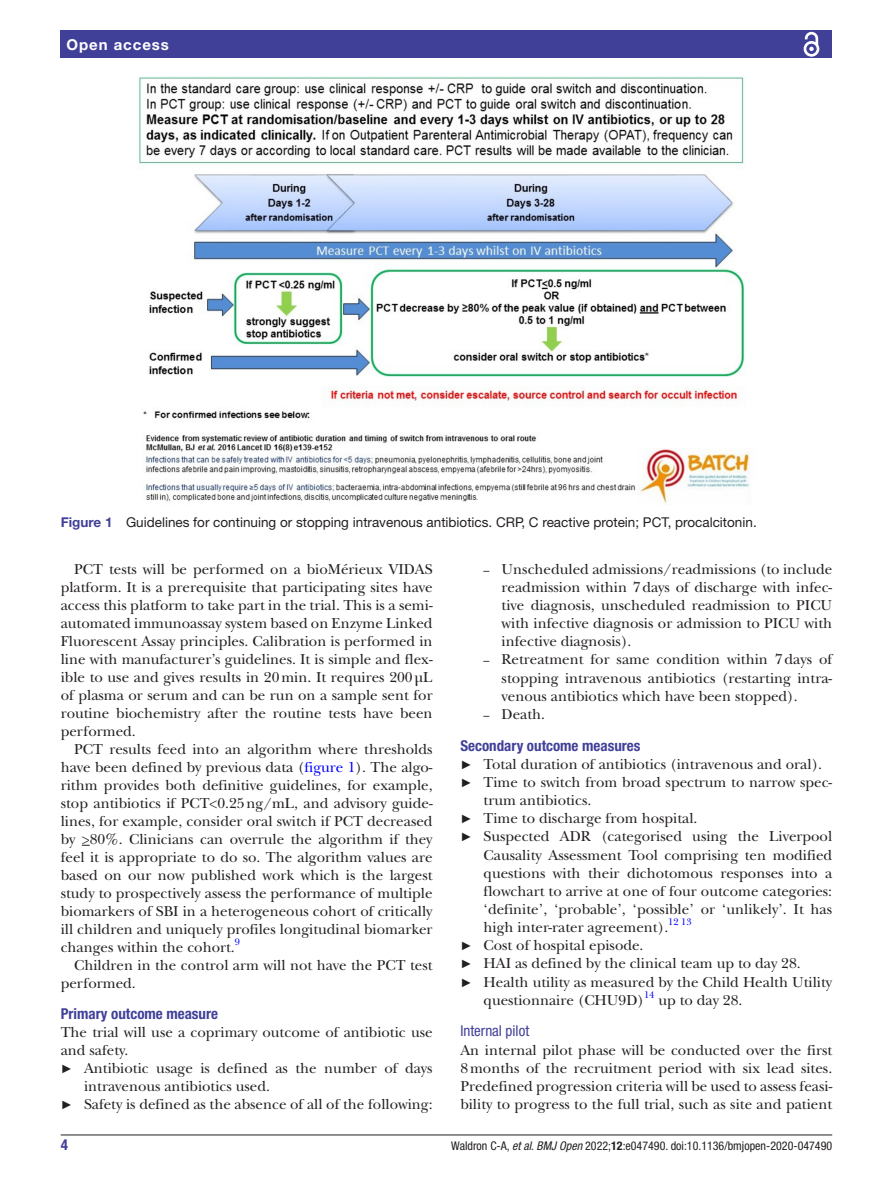
<style>
.page{position:relative;width:893px;height:1191px;background:#fff}
.page>*{position:absolute;margin:0;border:0;box-sizing:border-box;transform-origin:0 0}
.t1{font:15px/18px "New Baskerville";color:#231f20;text-align:justify}
.t2{font:700 condensed 15px "Helvetica Neue LT Std";color:#414099}
.t3{font:condensed 15px "Helvetica Neue LT Std";color:#414099}
.t4{font:700 15px "Helvetica Neue LT Std";letter-spacing:.065em;color:#fff}
.t5{font:13.5px "Helvetica Neue LT Std";color:#231f20}
.t6{font:condensed 12px "Helvetica Neue LT Std";color:#231f20}
.t7{font:9.9px "New Baskerville";color:#00f}
.s1{font-weight:700;color:#414099}
.s2{color:#00f}
.s3{font-family:"Arial";font-size:12px}
.s4{font-size:12px}
.s5{font-style:italic}
.s6{font-weight:700}
</style>
<div class="page">
<hr style="left:61px;top:1134px;width:771px;height:1px;background:#231f20">
<div style="left:61px;top:31px;width:771px;height:27px;background:#414099"></div>
<svg style="left:803px;top:31px;width:17px;height:26px"></svg>
<img style="left:139px;top:76px;width:611px;height:427px">
<p class="t4" style="left:66px;top:35px;width:104px">Open access</p>
<p class="t5" style="left:61px;top:513px;width:697px"><span class="s1">Figure 1</span> Guidelines for continuing or stopping intravenous antibiotics. CRP, C reactive protein; PCT, procalcitonin.</p>
<p class="t1" style="left:61px;top:560px;width:373px;text-indent:14px">PCT tests will be performed on a bioMérieux VIDAS platform. It is a prerequisite that participating sites have access this platform to take part in the trial. This is a semi&shy;automated immunoassay system based on Enzyme Linked Fluorescent Assay principles. Calibration is performed in line with manufacturer’s guidelines. It is simple and flex&shy;ible to use and gives results in 20min. It requires 200µL of plasma or serum and can be run on a sample sent for routine biochemistry after the routine tests have been performed.</p>
<p class="t1" style="left:61px;top:740px;width:373px;text-indent:14px">PCT results feed into an algorithm where thresholds have been defined by previous data (<span class="s2">figure 1</span>). The algo&shy;rithm provides both definitive guidelines, for example, stop antibiotics if PCT&lt;0.25ng/mL, and advisory guide&shy;lines, for example, consider oral switch if PCT decreased by &gt;80%. Clinicians can overrule the algorithm if they feel it is appropriate to do so. The algorithm values are based on our now published work which is the largest study to prospectively assess the performance of multiple biomarkers of SBI in a heterogeneous cohort of critically ill children and uniquely profiles longitudinal biomarker changes within the cohort.</p>
<p class="t7" style="left:235px;top:936px;width:7px">9</p>
<p class="t1" style="left:61px;top:956px;width:373px;text-indent:14px">Children in the control arm will not have the PCT test performed.</p>
<p class="t2" style="left:61px;top:1005px;width:159px">Primary outcome measure</p>
<p class="t1" style="left:61px;top:1023px;width:373px">The trial will use a coprimary outcome of antibiotic use</p>
<p class="t1" style="left:61px;top:1041px;width:69px">and safety.</p>
<p class="t1" style="left:61px;top:1059px;width:373px"><span class="s3">►</span> Antibiotic usage is defined as the number of days</p>
<p class="t1" style="left:84px;top:1077px;width:187px">intravenous antibiotics used.</p>
<p class="t1" style="left:61px;top:1095px;width:373px"><span class="s3">►</span> Safety is defined as the absence of all of the following:</p>
<p class="t1" style="left:502px;top:560px;width:332px;text-indent:-18px"><span class="s4">–</span> Unscheduled admissions/readmissions (to include readmission within 7days of discharge with infec&shy;tive diagnosis, unscheduled readmission to PICU with infective diagnosis or admission to PICU with infective diagnosis).</p>
<p class="t1" style="left:502px;top:650px;width:332px;text-indent:-18px"><span class="s4">–</span> Retreatment for same condition within 7days of stopping intravenous antibiotics (restarting intra&shy;venous antibiotics which have been stopped).</p>
<p class="t1" style="left:484px;top:705px;width:63px"><span class="s4">–</span> Death.</p>
<p class="t2" style="left:460px;top:736px;width:182px">Secondary outcome measures</p>
<p class="t1" style="left:460px;top:755px;width:363px"><span class="s3">►</span> Total duration of antibiotics (intravenous and oral).</p>
<p class="t1" style="left:460px;top:773px;width:373px"><span class="s3">►</span> Time to switch from broad spectrum to narrow spec-</p>
<p class="t1" style="left:484px;top:791px;width:109px">trum antibiotics.</p>
<p class="t1" style="left:460px;top:809px;width:239px"><span class="s3">►</span> Time to discharge from hospital.</p>
<p class="t1" style="left:460px;top:827px;width:373px"><span class="s3">►</span> Suspected ADR (categorised using the Liverpool</p>
<p class="t1" style="left:484px;top:845px;width:350px">Causality Assessment Tool comprising ten modified</p>
<p class="t1" style="left:484px;top:864px;width:350px">questions with their dichotomous responses into a</p>
<p class="t1" style="left:484px;top:882px;width:350px">flowchart to arrive at one of four outcome categories:</p>
<p class="t1" style="left:484px;top:900px;width:350px">‘definite’, ‘probable’, ‘possible’ or ‘unlikely’. It has</p>
<p class="t1" style="left:484px;top:918px;width:186px">high inter-rater agreement).</p>
<p class="t7" style="left:668px;top:916px;width:25px">12 13</p>
<p class="t1" style="left:460px;top:936px;width:185px"><span class="s3">►</span> Cost of hospital episode.</p>
<p class="t1" style="left:460px;top:954px;width:342px"><span class="s3">►</span> HAI as defined by the clinical team up to day 28.</p>
<p class="t1" style="left:460px;top:972px;width:373px"><span class="s3">►</span> Health utility as measured by the Child Health Utility</p>
<p class="t1" style="left:484px;top:991px;width:162px">questionnaire (CHU9D)</p>
<p class="t7" style="left:644px;top:989px;width:12px">14</p>
<p class="t1" style="left:658px;top:991px;width:85px">up to day 28.</p>
<p class="t3" style="left:460px;top:1022px;width:70px">Internal pilot</p>
<p class="t1" style="left:460px;top:1040px;width:373px">An internal pilot phase will be conducted over the first 8months of the recruitment period with six lead sites.<br>Predefined progression criteria will be used to assess feasi&shy;bility to progress to the full trial, such as site and patient</p>
<p class="t2" style="left:61px;top:1135px;width:9px">4</p>
<p class="t6" style="left:451px;top:1138px;width:382px">Waldron C-A, <span class="s5">et al</span>. <span class="s5">BMJ Open</span> 2022;<span class="s6">12</span>:e047490. doi:10.1136/bmjopen-2020-047490</p>
</div>
